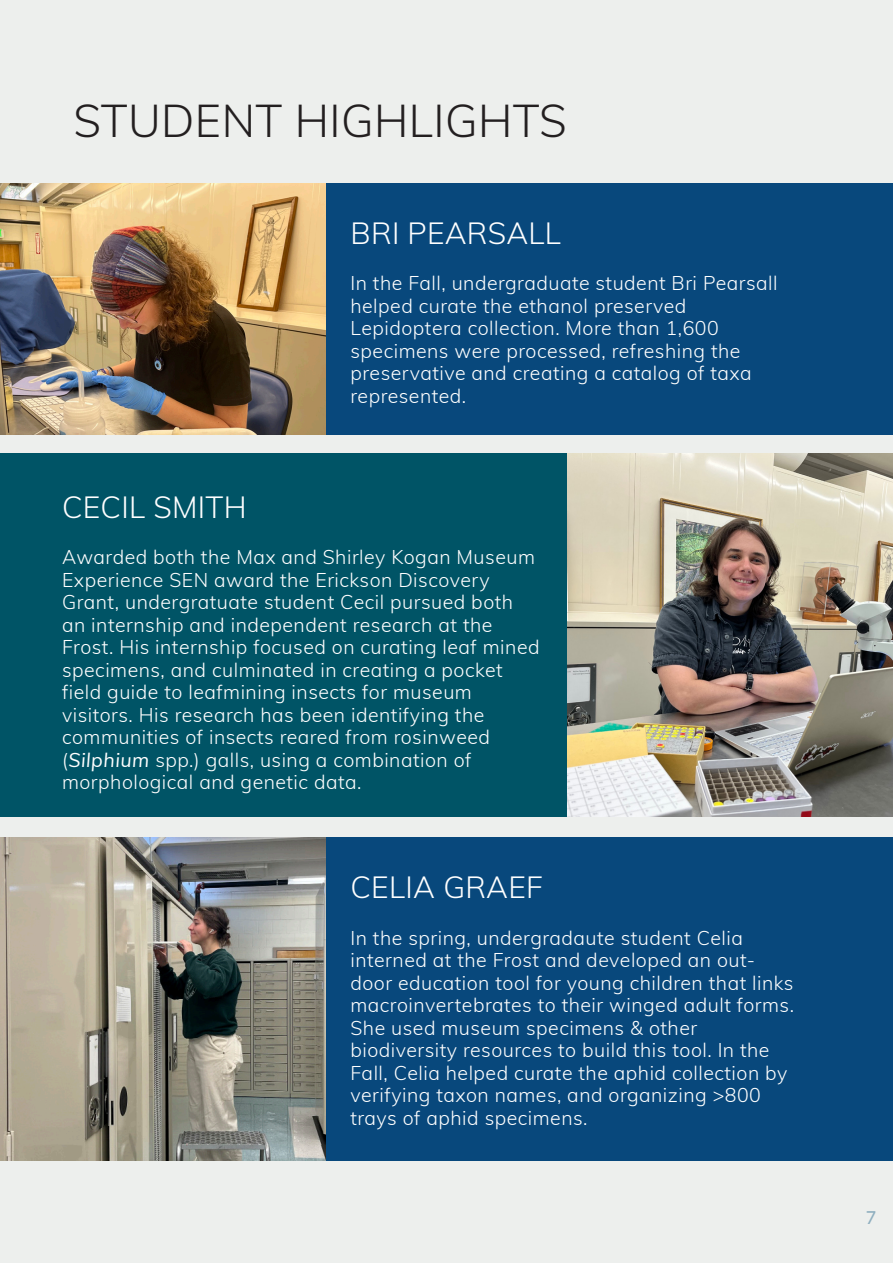
<style>
.page{position:relative;width:893px;height:1263px;background:#edefed}
.page>*{position:absolute;margin:0;border:0;box-sizing:border-box;transform-origin:0 0}
.Body_4_Light_blue{font:300 45px "Muli";letter-spacing:.01em;color:#231f20}
.Body_5_Navy{font:300 30px "Muli";letter-spacing:.01em;color:#fff}
.Body_6{font:300 30px "Muli";color:#8fafbf}
.Body_1{font:300 19.5px/22.5px "Muli";letter-spacing:.025em;color:#fff}
.s1{font-weight:400;font-style:italic}
</style>
<div class="page">
<img style="left:0;top:183px;width:326px;height:251px">
<img style="left:567px;top:454px;width:326px;height:363px">
<img style="left:0;top:837px;width:326px;height:323px">
<div style="left:326px;top:837px;width:567px;height:323px;background:#08487c"></div>
<div style="left:326px;top:183px;width:567px;height:251px;background:#08487c"></div>
<div style="left:0;top:454px;width:567px;height:363px;background:#005466"></div>
<p class="Body_4_Light_blue" style="left:74px;top:88px;width:495px">STUDENT HIGHLIGHTS</p>
<p class="Body_5_Navy" style="left:350px;top:211px;width:212px">BRI PEARSALL</p>
<p class="Body_1" style="left:350px;top:271px;width:429px">In the Fall, undergraduate student Bri Pearsall helped curate the ethanol preserved</p>
<p class="Body_1" style="left:350px;top:316px;width:370px">Lepidoptera collection. More than 1,600</p>
<p class="Body_1" style="left:350px;top:339px;width:391px">specimens were processed, refreshing the</p>
<p class="Body_1" style="left:350px;top:361px;width:403px">preservative and creating a catalog of taxa represented.</p>
<p class="Body_5_Navy" style="left:62px;top:485px;width:186px">CECIL SMITH</p>
<p class="Body_1" style="left:62px;top:545px;width:474px">Awarded both the Max and Shirley Kogan Museum</p>
<p class="Body_1" style="left:62px;top:568px;width:479px">Experience SEN award the Erickson Discovery Grant, undergratuate student Cecil pursued both an internship and independent research at the Frost. His internship focused on curating leaf mined specimens, and culminated in creating a pocket field guide to leafmining insects for museum</p>
<p class="Body_1" style="left:62px;top:703px;width:424px">visitors. His research has been identifying the</p>
<p class="Body_1" style="left:62px;top:725px;width:429px">communities of insects reared from rosinweed</p>
<p class="Body_1" style="left:62px;top:748px;width:411px">(<span class="s1">Silphium</span> spp.) galls, using a combination of</p>
<p class="Body_1" style="left:62px;top:770px;width:301px">morphological and genetic data.</p>
<p class="Body_5_Navy" style="left:350px;top:865px;width:194px">CELIA GRAEF</p>
<p class="Body_1" style="left:350px;top:925px;width:394px">In the spring, undergradaute student Celia</p>
<p class="Body_1" style="left:350px;top:948px;width:445px">interned at the Frost and developed an out&shy;door education tool for young children that links macroinvertebrates to their winged adult forms.<br>She used museum specimens &amp; other</p>
<p class="Body_1" style="left:350px;top:1038px;width:438px">biodiversity resources to build this tool. In the Fall, Celia helped curate the aphid collection by verifying taxon names, and organizing &gt;800 trays of aphid specimens.</p>
<p class="Body_6" style="left:866px;top:1191px;width:13px">7</p>
</div>
